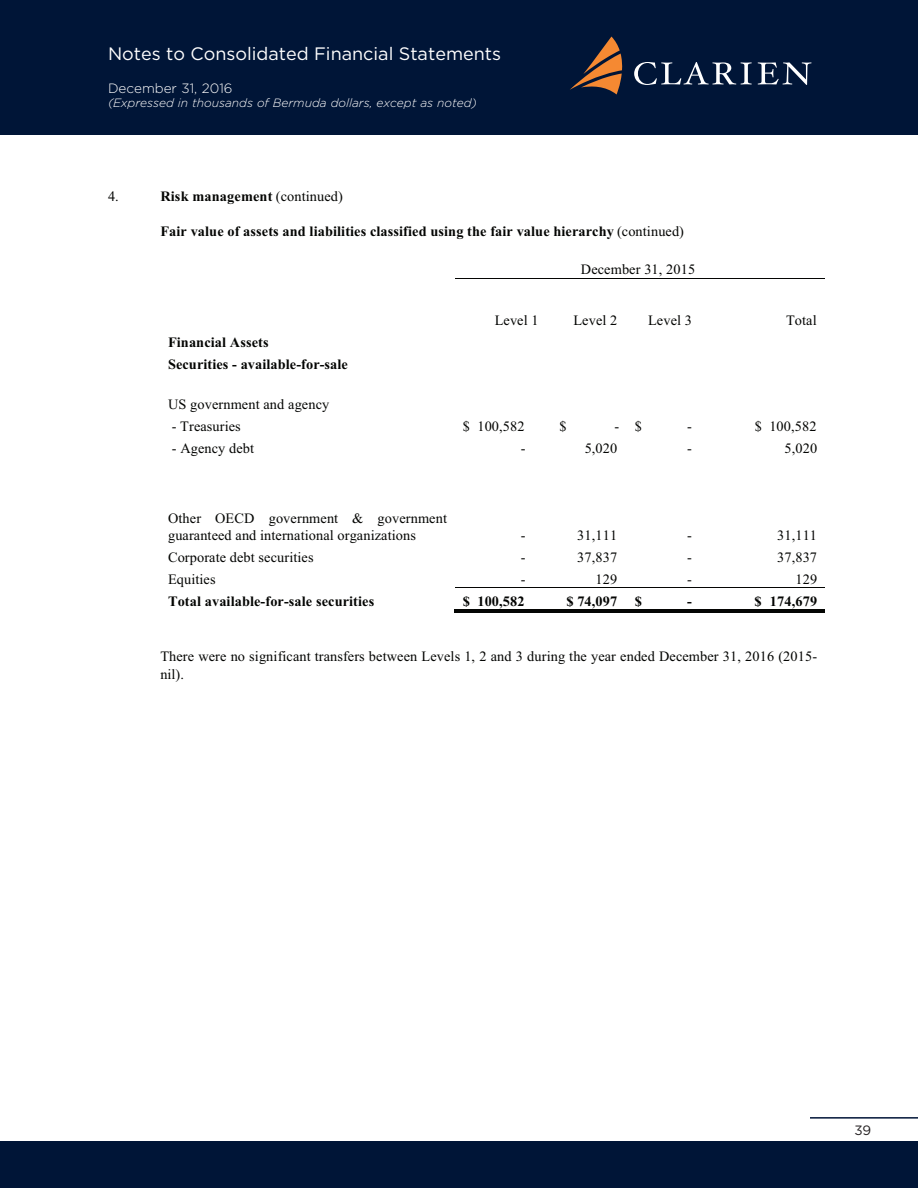
<style>
.page{position:relative;width:918px;height:1188px;background:#fff}
.page>*{position:absolute;margin:0;border:0;box-sizing:border-box;transform-origin:0 0}
.t1{font:18px "Gotham";color:#fff}
.t2{font:14.25px/16.8px "Times New Roman";letter-spacing:.01em;color:#040503}
.t3{font:700 14.25px/21.6px "Times New Roman";letter-spacing:.005em;color:#040503}
.t4{font:300 13.5px "Gotham";color:#fff}
.t5{font:13.5px "Gotham";color:#231f20}
.t6{font:italic 300 12px "Gotham";color:#fff}
.s1{font-weight:400}
</style>
<div class="page">
<div style="left:0;top:1142px;width:918px;height:46px;background:#001537"></div>
<hr style="left:455px;top:278px;width:245px;height:1px;background:#040503">
<hr style="left:701px;top:278px;width:124px;height:1px;background:#040503">
<hr style="left:455px;top:587px;width:79px;height:1px;background:#040503">
<hr style="left:534px;top:587px;width:91px;height:1px;background:#040503">
<hr style="left:626px;top:587px;width:74px;height:1px;background:#040503">
<hr style="left:701px;top:587px;width:124px;height:1px;background:#040503">
<hr style="left:454px;top:612px;width:80px;height:1px;background:#040503">
<hr style="left:454px;top:610px;width:80px;height:1px;background:#040503">
<hr style="left:536px;top:612px;width:89px;height:1px;background:#040503">
<hr style="left:536px;top:610px;width:89px;height:1px;background:#040503">
<hr style="left:627px;top:612px;width:73px;height:1px;background:#040503">
<hr style="left:627px;top:610px;width:73px;height:1px;background:#040503">
<hr style="left:702px;top:612px;width:123px;height:1px;background:#040503">
<hr style="left:702px;top:610px;width:123px;height:1px;background:#040503">
<hr style="left:810px;top:1117px;width:108px;height:2px;background:#001537">
<div style="left:0;top:0;width:918px;height:135px;background:#001537"></div>
<svg style="left:570px;top:37px;width:52px;height:57px"></svg>
<svg style="left:634px;top:62px;width:118px;height:23px"></svg>
<svg style="left:758px;top:62px;width:54px;height:23px"></svg>
<p class="t1" style="left:108px;top:42px;width:395px">Notes to Consolidated Financial Statements</p>
<p class="t4" style="left:108px;top:79px;width:126px">December 31, 2016</p>
<p class="t6" style="left:108px;top:95px;width:370px">(Expressed in thousands of Bermuda dollars, except as noted)</p>
<p class="t2" style="left:108px;top:188px;width:12px">4.</p>
<p class="t3" style="left:160px;top:185px;width:184px">Risk management <span class="s1">(continued)</span></p>
<p class="t3" style="left:160px;top:220px;width:525px">Fair value of assets and liabilities classified using the fair value hierarchy <span class="s1">(continued)</span></p>
<p class="t2" style="left:581px;top:261px;width:116px">December 31, 2015</p>
<p class="t2" style="left:495px;top:312px;width:46px">Level 1</p>
<p class="t2" style="left:573px;top:312px;width:46px">Level 2</p>
<p class="t2" style="left:648px;top:312px;width:46px">Level 3</p>
<p class="t2" style="left:786px;top:312px;width:32px">Total</p>
<p class="t3" style="left:168px;top:331px;width:181px">Financial Assets<br>Securities - available-for-sale</p>
<p class="t2" style="left:168px;top:396px;width:163px">US government and agency</p>
<p class="t2" style="left:172px;top:417px;width:71px">- Treasuries</p>
<p class="t2" style="left:463px;top:417px;width:63px">$ 100,582</p>
<p class="t2" style="left:560px;top:417px;width:9px">$</p>
<p class="t2" style="left:614px;top:417px;width:29px">- $</p>
<p class="t2" style="left:687px;top:417px;width:6px">-</p>
<p class="t2" style="left:755px;top:417px;width:63px">$ 100,582</p>
<p class="t2" style="left:172px;top:439px;width:84px">- Agency debt</p>
<p class="t2" style="left:521px;top:439px;width:6px">-</p>
<p class="t2" style="left:585px;top:439px;width:34px">5,020</p>
<p class="t2" style="left:687px;top:439px;width:6px">-</p>
<p class="t2" style="left:785px;top:439px;width:34px">5,020</p>
<p class="t2" style="left:168px;top:510px;width:280px">Other OECD government &amp; government guaranteed and international organizations</p>
<p class="t2" style="left:521px;top:527px;width:6px">-</p>
<p class="t2" style="left:577px;top:527px;width:41px">31,111</p>
<p class="t2" style="left:687px;top:527px;width:6px">-</p>
<p class="t2" style="left:777px;top:527px;width:41px">31,111</p>
<p class="t2" style="left:168px;top:548px;width:147px">Corporate debt securities</p>
<p class="t2" style="left:521px;top:548px;width:6px">-</p>
<p class="t2" style="left:577px;top:548px;width:41px">37,837</p>
<p class="t2" style="left:687px;top:548px;width:6px">-</p>
<p class="t2" style="left:777px;top:548px;width:41px">37,837</p>
<p class="t2" style="left:168px;top:570px;width:49px">Equities</p>
<p class="t2" style="left:521px;top:570px;width:6px">-</p>
<p class="t2" style="left:595px;top:570px;width:23px">129</p>
<p class="t2" style="left:687px;top:570px;width:6px">-</p>
<p class="t2" style="left:795px;top:570px;width:23px">129</p>
<p class="t3" style="left:168px;top:590px;width:208px">Total available-for-sale securities</p>
<p class="t3" style="left:463px;top:590px;width:63px">$ 100,582</p>
<p class="t3" style="left:566px;top:590px;width:77px">$ 74,097 $</p>
<p class="t3" style="left:687px;top:590px;width:6px">-</p>
<p class="t3" style="left:755px;top:590px;width:64px">$ 174,679</p>
<p class="t2" style="left:160px;top:648px;width:658px;line-height:17.4px">There were no significant transfers between Levels 1, 2 and 3 during the year ended December 31, 2016 (2015- nil).</p>
<p class="t5" style="left:854px;top:1122px;width:18px">39</p>
</div>
